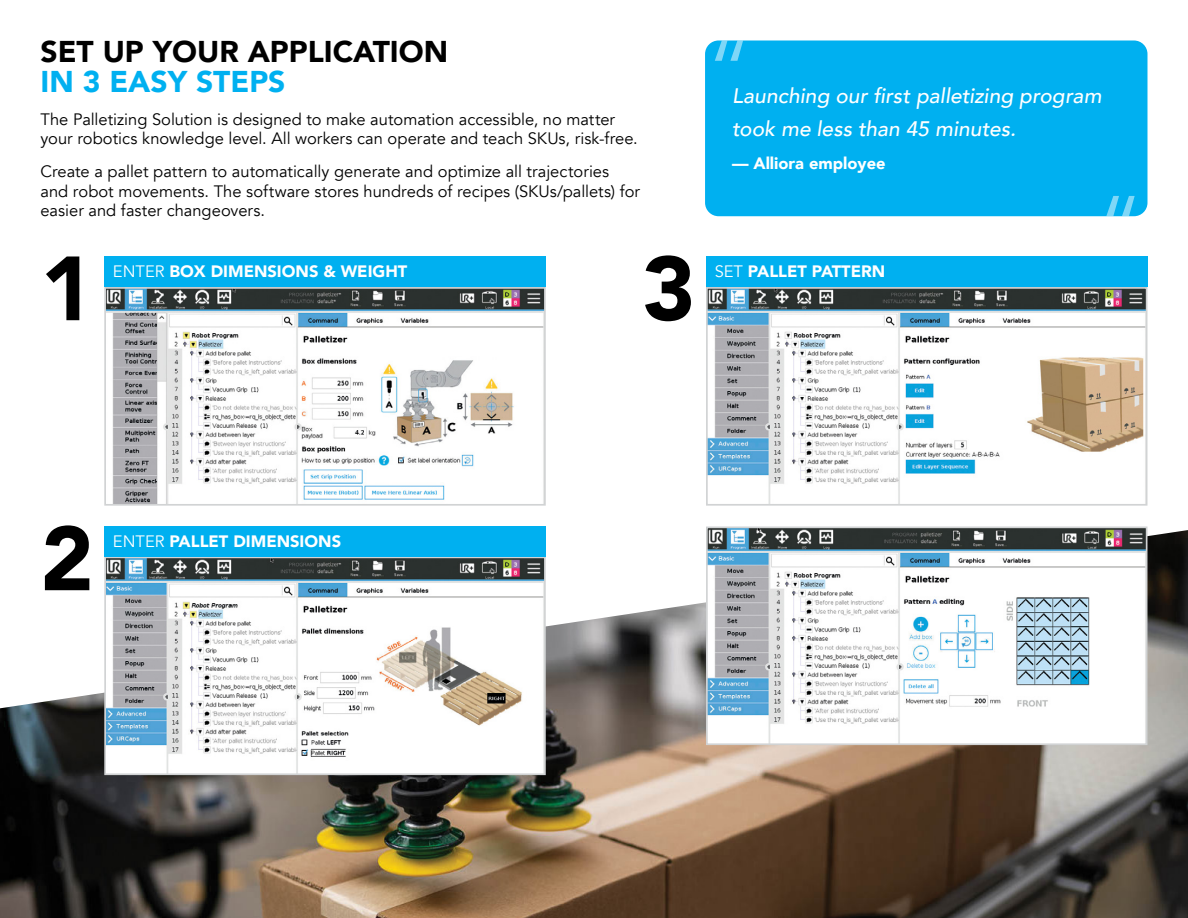
<style>
.page{position:relative;width:1188px;height:918px;background:#fff}
.page>*{position:absolute;margin:0;border:0;box-sizing:border-box;transform-origin:0 0}
.t1{font:900 90px "Avenir";color:#000}
.t2{font:900 30px "Avenir";color:#000}
.t3{font:900 30px "Avenir";color:#00b0f0}
.t4{font:italic 500 21px/33px "Avenir";letter-spacing:.005em;color:#fff}
.t5{font:16.5px/19.5px "Avenir";color:#000}
.t6{font:900 16.5px "Avenir";color:#fff}
.s1{font-weight:400}
</style>
<div class="page">
<img style="left:0;top:530px;width:1188px;height:388px">
<img style="left:709px;top:530px;width:435px;height:212px">
<div style="left:706px;top:527px;width:441px;height:218px;border:2px solid #d1d3d4"></div>
<div style="left:705px;top:40px;width:442px;height:176px;background:#00b0f0;border-radius:14px"></div>
<svg style="left:1106px;top:196px;width:29px;height:20px"></svg>
<svg style="left:715px;top:41px;width:28px;height:20px"></svg>
<img style="left:107px;top:290px;width:436px;height:213px">
<div style="left:104px;top:287px;width:442px;height:219px;border:2px solid #d1d3d4"></div>
<div style="left:104px;top:256px;width:442px;height:31px;background:#00b0f0"></div>
<img style="left:107px;top:560px;width:436px;height:212px">
<div style="left:104px;top:557px;width:442px;height:218px;border:2px solid #d1d3d4"></div>
<div style="left:104px;top:526px;width:442px;height:31px;background:#00b0f0"></div>
<img style="left:709px;top:290px;width:435px;height:213px">
<div style="left:706px;top:287px;width:441px;height:219px;border:2px solid #d1d3d4"></div>
<div style="left:706px;top:256px;width:442px;height:31px;background:#00b0f0"></div>
<h2 class="t2" style="left:40px;top:26px;width:409px">SET UP YOUR APPLICATION</h2>
<h2 class="t3" style="left:40px;top:56px;width:246px">IN 3 EASY STEPS</h2>
<p class="t5" style="left:40px;top:110px;width:599px">The Palletizing Solution is designed to make automation accessible, no matter your robotics knowledge level. All workers can operate and teach SKUs, risk-free.</p>
<p class="t5" style="left:40px;top:162px;width:601px">Create a pallet pattern to automatically generate and optimize all trajectories and robot movements. The software stores hundreds of recipes (SKUs/pallets) for easier and faster changeovers.</p>
<p class="t4" style="left:732px;top:79px;width:371px">Launching our first palletizing program took me less than 45 minutes.</p>
<p class="t6" style="left:732px;top:149px;width:155px">— Alliora employee</p>
<h1 class="t1" style="left:40px;top:212px;width:55px">1</h1>
<p class="t6" style="left:113px;top:257px;width:296px"><span class="s1">ENTER</span> BOX DIMENSIONS &amp; WEIGHT</p>
<h1 class="t1" style="left:40px;top:482px;width:55px">2</h1>
<p class="t6" style="left:113px;top:527px;width:230px"><span class="s1">ENTER</span> PALLET DIMENSIONS</p>
<h1 class="t1" style="left:642px;top:212px;width:55px">3</h1>
<p class="t6" style="left:715px;top:257px;width:172px"><span class="s1">SET</span> PALLET PATTERN</p>
</div>
